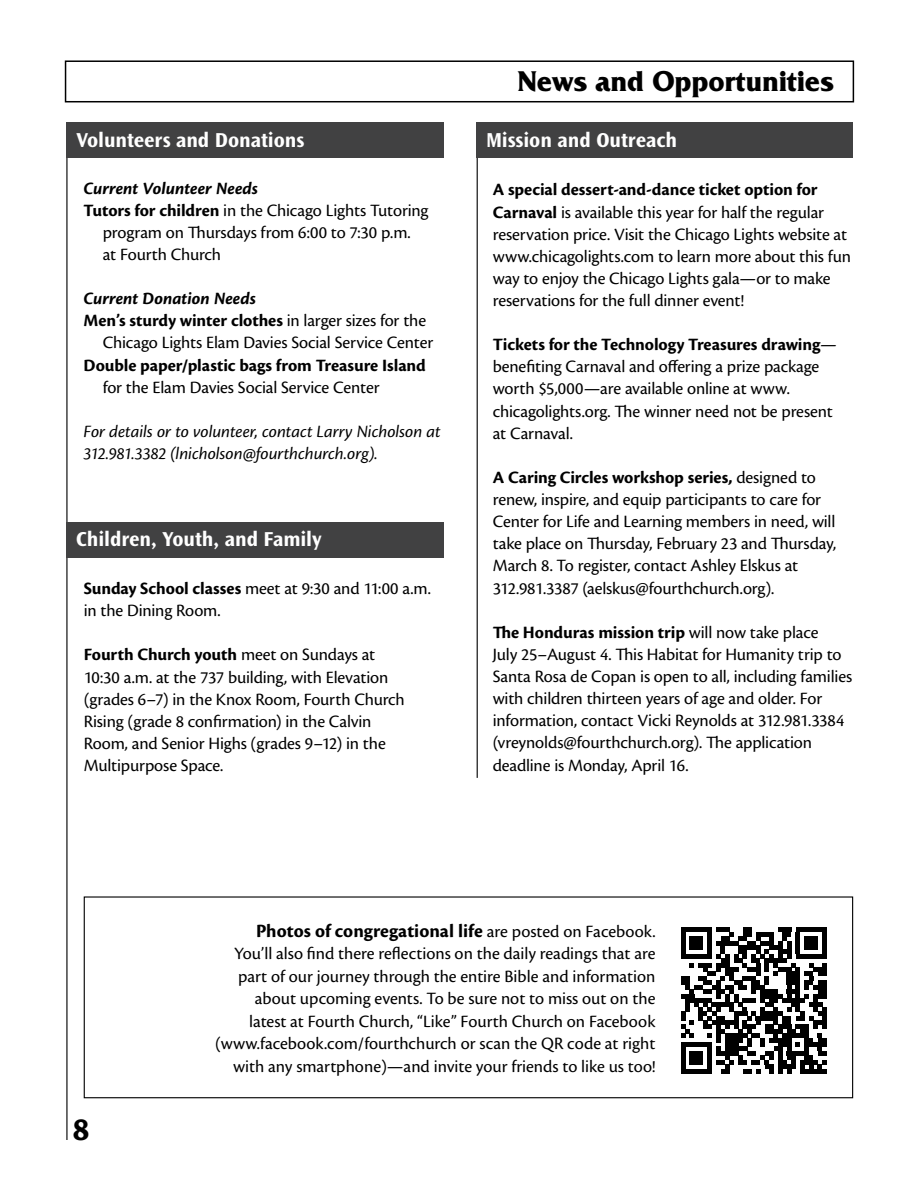
<style>
.page{position:relative;width:918px;height:1188px;background:#fff}
.page>*{position:absolute;margin:0;border:0;box-sizing:border-box;transform-origin:0 0}
.t1{font:700 34.5px "Cronos Pro";color:#000}
.t2{font:700 30px "Friz Quadrata Std";letter-spacing:.005em;color:#000;scale:.94 1}
.t3{font:700 21px "Ocean Sans Std";letter-spacing:-.005em;color:#fff}
.t4{font:700 19.5px "Cronos Pro";letter-spacing:.005em;color:#000}
.t5{font:18px/22px "Cronos Pro";letter-spacing:-.01em;color:#000}
.t6{font:italic 18px/22.2px "Cronos Pro";letter-spacing:-.005em;color:#000}
.t7{font:700 18px "Cronos Pro";letter-spacing:-.005em;color:#000}
.t8{font:italic 700 18px "Cronos Pro";color:#000}
.s1{font-weight:700}
.s2{font-weight:400}
.s3{font-weight:400;font-size:18px}
</style>
<div class="page">
<svg style="left:681px;top:928px;width:146px;height:145px"></svg>
<hr style="left:778px;top:928px;width:13px;height:4px;background:#000">
<hr style="left:796px;top:928px;width:31px;height:4px;background:#000">
<div style="left:84px;top:896px;width:769px;height:202px;border:1px solid #000"></div>
<hr style="left:66px;top:122px;width:2px;height:1018px;background:#000">
<div style="left:65px;top:60px;width:789px;height:42px;border:2px solid #000"></div>
<hr style="left:477px;top:123px;width:1px;height:655px;background:#000">
<div style="left:476px;top:123px;width:377px;height:35px;background:#414142"></div>
<div style="left:66px;top:522px;width:377px;height:36px;background:#414142"></div>
<div style="left:67px;top:123px;width:377px;height:35px;background:#414142"></div>
<p class="t3" style="left:76px;top:128px;width:229px">Volunteers and Donations</p>
<p class="t8" style="left:84px;top:178px;width:176px">Current Volunteer Needs</p>
<p class="t5" style="left:84px;top:199px;width:346px"><span class="s1">Tutors for children</span> in the Chicago Lights Tutoring</p>
<p class="t5" style="left:103px;top:221px;width:310px">program on Thursdays from 6:00 to 7:30 p.m.</p>
<p class="t5" style="left:103px;top:243px;width:120px">at Fourth Church</p>
<p class="t8" style="left:84px;top:288px;width:174px">Current Donation Needs</p>
<p class="t7" style="left:84px;top:310px;width:344px">Men’s sturdy winter clothes <span class="s2">in larger sizes for the</span></p>
<p class="t5" style="left:103px;top:332px;width:332px">Chicago Lights Elam Davies Social Service Center</p>
<p class="t7" style="left:84px;top:355px;width:344px">Double paper/plastic bags from Treasure Island</p>
<p class="t5" style="left:103px;top:376px;width:278px">for the Elam Davies Social Service Center</p>
<p class="t6" style="left:84px;top:420px;width:358px">For details or to volunteer, contact Larry Nicholson at<br>312.981.3382 (lnicholson@fourthchurch.org).</p>
<p class="t3" style="left:76px;top:527px;width:247px">Children, Youth, and Family</p>
<p class="t5" style="left:84px;top:578px;width:349px"><span class="s1">Sunday School classes</span> meet at 9:30 and 11:00 a.m. in the Dining Room.</p>
<p class="t5" style="left:84px;top:644px;width:323px"><span class="s1">Fourth Church youth</span> meet on Sundays at 10:30 a.m. at the 737 building, with Elevation (grades 6–7) in the Knox Room, Fourth Church Rising (grade 8 confirmation) in the Calvin Room, and Senior Highs (grades 9–12) in the Multipurpose Space.</p>
<h2 class="t2" style="left:517px;top:65px;width:338px">News and Opportunities</h2>
<p class="t3" style="left:486px;top:128px;width:193px">Mission and Outreach</p>
<p class="t5" style="left:493px;top:179px;width:360px"><span class="s1">A special dessert-and-dance ticket option for Carnaval</span> is available this year for half the regular reservation price. Visit the Chicago Lights website at www.chicagolights.com to learn more about this fun way to enjoy the Chicago Lights gala—or to make reservations for the full dinner event!</p>
<p class="t5" style="left:493px;top:334px;width:346px"><span class="s1">Tickets for the Technology Treasures drawing</span>— benefiting Carnaval and offering a prize package worth $5,000—are available online at www. chicagolights.org. The winner need not be present at Carnaval.</p>
<p class="t5" style="left:493px;top:466px;width:345px"><span class="s1">A Caring Circles workshop series,</span> designed to renew, inspire, and equip participants to care for Center for Life and Learning members in need, will take place on Thursday, February 23 and Thursday, March 8. To register, contact Ashley Elskus at 312.981.3387 (aelskus@fourthchurch.org).</p>
<p class="t5" style="left:493px;top:621px;width:361px"><span class="s1">The Honduras mission trip</span> will now take place<br>July 25–August 4. This Habitat for Humanity trip to Santa Rosa de Copan is open to all, including families with children thirteen years of age and older. For information, contact Vicki Reynolds at 312.981.3384 (vreynolds@fourthchurch.org). The application deadline is Monday, April 16.</p>
<h1 class="t1" style="left:73px;top:1109px;width:19px">8</h1>
<p class="t4" style="left:256px;top:919px;width:401px">Photos of congregational life <span class="s3">are posted on Facebook.</span></p>
<p class="t5" style="left:215px;top:942px;width:442px;line-height:22.5px;text-align:right">You’ll also find there reflections on the daily readings that are part of our journey through the entire Bible and information about upcoming events. To be sure not to miss out on the latest at Fourth Church, “Like” Fourth Church on Facebook (www.facebook.com/fourthchurch or scan the QR code at right with any smartphone)—and invite your friends to like us too!</p>
</div>
